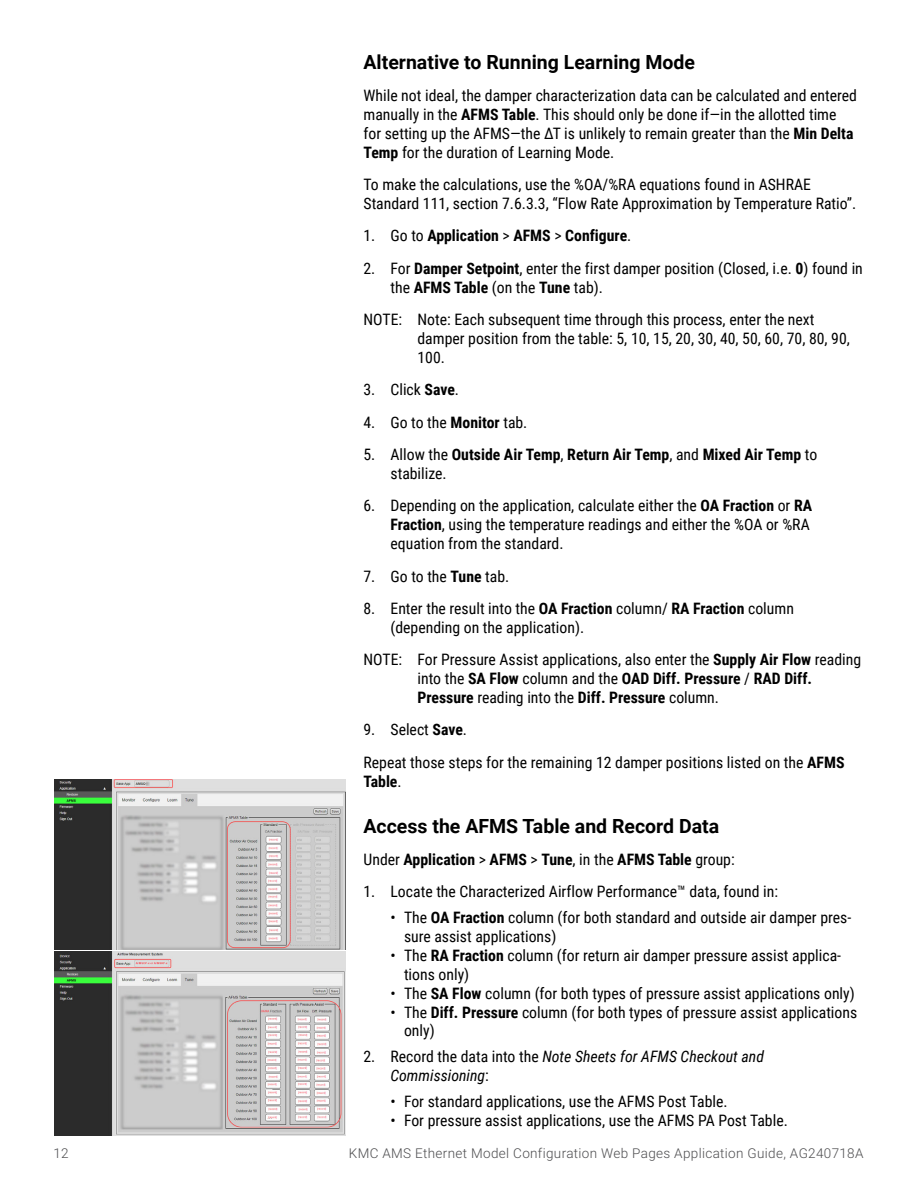
<style>
.page{position:relative;width:918px;height:1188px;background:#fff}
.page>*{position:absolute;margin:0;border:0;box-sizing:border-box;transform-origin:0 0}
.t1{font:700 19.5px "Roboto";color:#000}
.t2{font:15.75px/18.9px "Roboto Condensed";color:#000}
.t3{font:700 15.75px/18.9px "Roboto Condensed";color:#000}
.t4{font:italic 15.75px/18.9px "Roboto Condensed";color:#000}
.t5{font:300 13.5px "Roboto";letter-spacing:.025em;color:#4d4d4f}
.s1{font-weight:700}
.s2{font-weight:400}
.s3{font-style:normal}
</style>
<div class="page">
<img style="left:54px;top:779px;width:291px;height:171px">
<img style="left:54px;top:952px;width:291px;height:183px">
<p class="t1" style="left:364px;top:48px;width:333px">Alternative to Running Learning Mode</p>
<p class="t2" style="left:364px;top:85px;width:495px">While not ideal, the damper characterization data can be calculated and entered manually in the <span class="s1">AFMS Table</span>. This should only be done if—in the allotted time for setting up the AFMS—the ΔT is unlikely to remain greater than the <span class="s1">Min Delta Temp</span> for the duration of Learning Mode.</p>
<p class="t2" style="left:364px;top:174px;width:494px">To make the calculations, use the %OA/%RA equations found in ASHRAE<br>Standard 111, section 7.6.3.3, “Flow Rate Approximation by Temperature Ratio”.</p>
<p class="t3" style="left:364px;top:226px;width:269px"><span class="s2">1. Go to</span> Application <span class="s2">&gt;</span> AFMS <span class="s2">&gt;</span> Configure<span class="s2">.</span></p>
<p class="t2" style="left:391px;top:258px;width:474px;text-indent:-27px">2. For <span class="s1">Damper Setpoint</span>, enter the first damper position (Closed, i.e. <span class="s1">0</span>) found in the <span class="s1">AFMS Table</span> (on the <span class="s1">Tune</span> tab).</p>
<p class="t2" style="left:418px;top:309px;width:434px;text-indent:-54px">NOTE: Note: Each subsequent time through this process, enter the next damper position from the table: 5, 10, 15, 20, 30, 40, 50, 60, 70, 80, 90,<br>100.</p>
<p class="t2" style="left:364px;top:380px;width:97px">3. Click <span class="s1">Save</span>.</p>
<p class="t2" style="left:364px;top:412px;width:165px">4. Go to the <span class="s1">Monitor</span> tab.</p>
<p class="t3" style="left:391px;top:444px;width:428px;text-indent:-27px"><span class="s2">5. Allow the</span> Outside Air Temp<span class="s2">,</span> Return Air Temp<span class="s2">, and</span> Mixed Air Temp <span class="s2">to stabilize.</span></p>
<p class="t2" style="left:391px;top:496px;width:423px;text-indent:-27px">6. Depending on the application, calculate either the <span class="s1">OA Fraction</span> or <span class="s1">RA<br>Fraction</span>, using the temperature readings and either the %OA or %RA equation from the standard.</p>
<p class="t2" style="left:364px;top:566px;width:147px">7. Go to the <span class="s1">Tune</span> tab.</p>
<p class="t2" style="left:391px;top:598px;width:405px;text-indent:-27px">8. Enter the result into the <span class="s1">OA Fraction</span> column/ <span class="s1">RA Fraction</span> column (depending on the application).</p>
<p class="t2" style="left:418px;top:650px;width:445px;text-indent:-54px">NOTE: For Pressure Assist applications, also enter the <span class="s1">Supply Air Flow</span> reading into the <span class="s1">SA Flow</span> column and the <span class="s1">OAD Diff. Pressure</span> / <span class="s1">RAD Diff.<br>Pressure</span> reading into the <span class="s1">Diff. Pressure</span> column.</p>
<p class="t2" style="left:364px;top:713px;width:483px;line-height:32.4px">9. Select <span class="s1">Save</span>.<br>Repeat those steps for the remaining 12 damper positions listed on the <span class="s1">AFMS</span></p>
<p class="t3" style="left:364px;top:771px;width:40px">Table<span class="s2">.</span></p>
<p class="t1" style="left:364px;top:812px;width:357px">Access the AFMS Table and Record Data</p>
<p class="t3" style="left:364px;top:849px;width:373px"><span class="s2">Under</span> Application <span class="s2">&gt;</span> AFMS <span class="s2">&gt;</span> Tune<span class="s2">, in the</span> AFMS Table <span class="s2">group:</span></p>
<p class="t2" style="left:364px;top:882px;width:416px">1. Locate the Characterized Airflow Performance™ data, found in:</p>
<p class="t2" style="left:404px;top:907px;width:449px;text-indent:-13px">• The <span class="s1">OA Fraction</span> column (for both standard and outside air damper pres&shy;sure assist applications)</p>
<p class="t2" style="left:404px;top:945px;width:439px;text-indent:-13px">• The <span class="s1">RA Fraction</span> column (for return air damper pressure assist applica&shy;tions only)</p>
<p class="t2" style="left:391px;top:983px;width:466px">• The <span class="s1">SA Flow</span> column (for both types of pressure assist applications only)</p>
<p class="t2" style="left:404px;top:1002px;width:455px;text-indent:-13px">• The <span class="s1">Diff. Pressure</span> column (for both types of pressure assist applications only)</p>
<p class="t4" style="left:391px;top:1046px;width:375px;text-indent:-27px"><span class="s3">2. Record the data into the</span> Note Sheets for AFMS Checkout and<br>Commissioning<span class="s3">:</span></p>
<p class="t2" style="left:391px;top:1091px;width:339px">• For standard applications, use the AFMS Post Table.</p>
<p class="t2" style="left:391px;top:1110px;width:399px">• For pressure assist applications, use the AFMS PA Post Table.</p>
<p class="t5" style="left:53px;top:1144px;width:17px">12</p>
<p class="t5" style="left:349px;top:1144px;width:516px">KMC AMS Ethernet Model Configuration Web Pages Application Guide, AG240718A</p>
</div>
